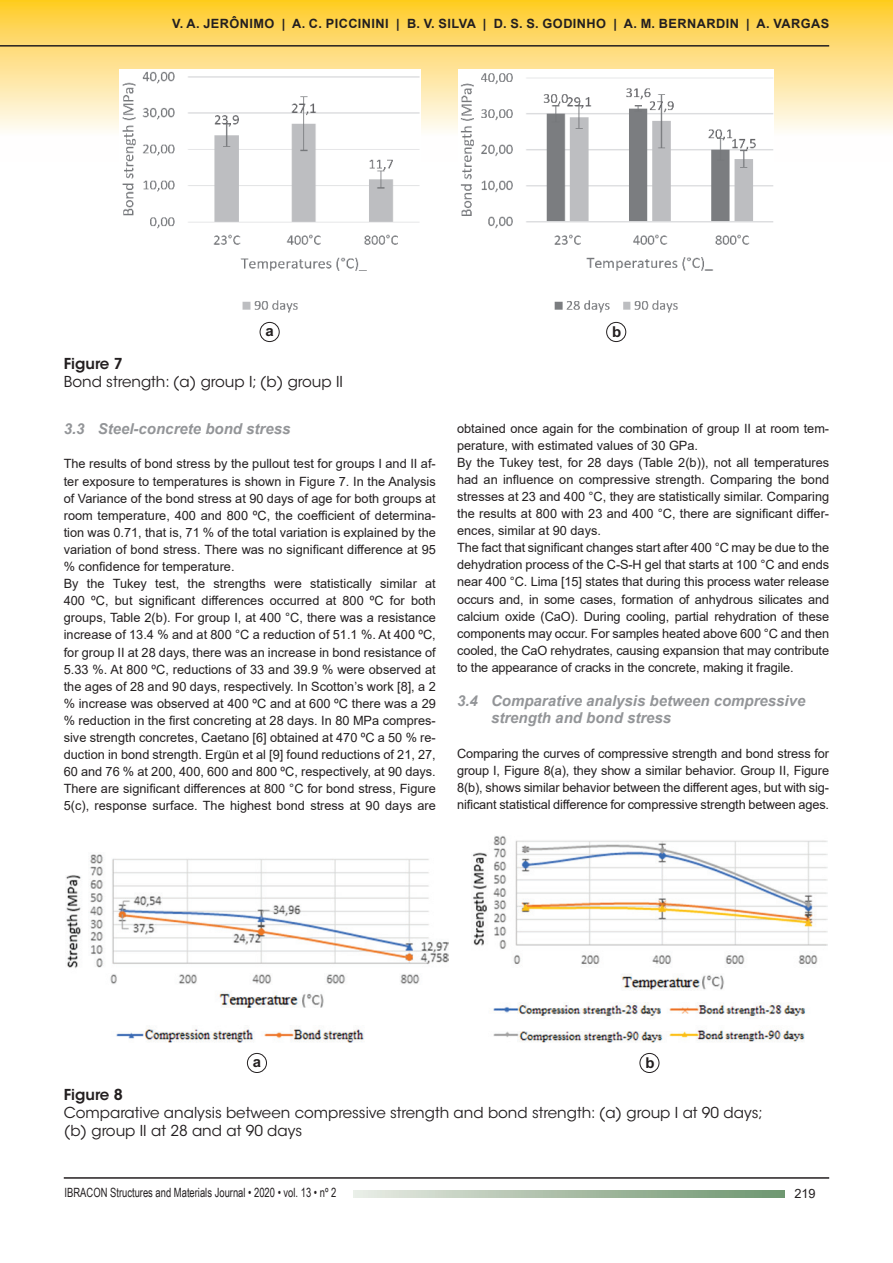
<style>
.page{position:relative;width:893px;height:1263px;background:#fff}
.page>*{position:absolute;margin:0;border:0;box-sizing:border-box;transform-origin:0 0}
.t1{font:15px/18px "ITC Avant Garde Std";color:#231f20}
.t2{font:italic 700 15px/17.1px "Arial";color:#939598}
.t3{font:600 15px "ITC Avant Garde Std";color:#231f20}
.t4{font:700 15px "Arial";color:#231f20}
.t5{font:12.75px/17.1px "Arial";color:#231f20}
.t6{font:700 12.75px "Arial";letter-spacing:.035em;color:#231f20}
.t7{font:12.75px "Arial Narrow";color:#231f20;scale:.9 1}
</style>
<div class="page">
<svg style="left:0;top:0;width:893px;height:131px;background:#fedc77"></svg>
<hr style="left:64px;top:1177px;width:765px;height:2px;background:#231f20">
<hr style="left:0;top:45px;width:829px;height:2px;background:#231f20">
<svg style="left:354px;top:1190px;width:430px;height:8px;background:#a9bea7"></svg>
<div style="left:260px;top:322px;width:20px;height:20px;border:1px solid #231f20;border-radius:50%"></div>
<div style="left:606px;top:322px;width:20px;height:20px;border:1px solid #231f20;border-radius:50%"></div>
<img style="left:459px;top:70px;width:315px;height:243px">
<img style="left:119px;top:70px;width:301px;height:243px">
<div style="left:247px;top:1053px;width:20px;height:20px;border:1px solid #231f20;border-radius:50%"></div>
<div style="left:639px;top:1053px;width:20px;height:20px;border:1px solid #231f20;border-radius:50%"></div>
<img style="left:66px;top:854px;width:383px;height:189px">
<img style="left:472px;top:836px;width:356px;height:207px">
<p class="t6" style="left:172px;top:15px;width:658px">V. A. JERÔNIMO | A. C. PICCININI | B. V. SILVA | D. S. S. GODINHO | A. M. BERNARDIN | A. VARGAS</p>
<p class="t4" style="left:265px;top:320px;width:10px">a</p>
<p class="t4" style="left:612px;top:321px;width:11px">b</p>
<p class="t3" style="left:64px;top:354px;width:61px">Figure 7</p>
<p class="t1" style="left:64px;top:373px;width:281px">Bond strength: (a) group I; (b) group II</p>
<p class="t2" style="left:64px;top:421px;width:228px">3.3 Steel-concrete bond stress</p>
<p class="t5" style="left:64px;top:455px;width:374px">The results of bond stress by the pullout test for groups I and II af&shy;ter exposure to temperatures is shown in Figure 7. In the Analysis of Variance of the bond stress at 90 days of age for both groups at room temperature, 400 and 800 ºC, the coefficient of determina&shy;tion was 0.71, that is, 71 % of the total variation is explained by the variation of bond stress. There was no significant difference at 95 % confidence for temperature.<br>By the Tukey test, the strengths were statistically similar at 400 ºC, but significant differences occurred at 800 ºC for both groups, Table 2(b). For group I, at 400 °C, there was a resistance increase of 13.4 % and at 800 °C a reduction of 51.1 %. At 400 ºC, for group II at 28 days, there was an increase in bond resistance of 5.33 %. At 800 ºC, reductions of 33 and 39.9 % were observed at the ages of 28 and 90 days, respectively. In Scotton’s work [8], a 2 % increase was observed at 400 ºC and at 600 ºC there was a 29 % reduction in the first concreting at 28 days. In 80 MPa compres&shy;sive strength concretes, Caetano [6] obtained at 470 ºC a 50 % re&shy;duction in bond strength. Ergün et al [9] found reductions of 21, 27, 60 and 76 % at 200, 400, 600 and 800 ºC, respectively, at 90 days.<br>There are significant differences at 800 °C for bond stress, Figure 5(c), response surface. The highest bond stress at 90 days are</p>
<p class="t5" style="left:457px;top:419px;width:374px">obtained once again for the combination of group II at room tem&shy;perature, with estimated values of 30 GPa.<br>By the Tukey test, for 28 days (Table 2(b)), not all temperatures had an influence on compressive strength. Comparing the bond stresses at 23 and 400 °C, they are statistically similar. Comparing the results at 800 with 23 and 400 °C, there are significant differ&shy;ences, similar at 90 days.<br>The fact that significant changes start after 400 °C may be due to the dehydration process of the C-S-H gel that starts at 100 °C and ends near 400 °C. Lima [15] states that during this process water release occurs and, in some cases, formation of anhydrous silicates and calcium oxide (CaO). During cooling, partial rehydration of these components may occur. For samples heated above 600 °C and then cooled, the CaO rehydrates, causing expansion that may contribute to the appearance of cracks in the concrete, making it fragile.</p>
<p class="t2" style="left:491px;top:693px;width:316px;text-indent:-34px">3.4 Comparative analysis between compressive strength and bond stress</p>
<p class="t5" style="left:457px;top:744px;width:374px;text-align:justify">Comparing the curves of compressive strength and bond stress for group I, Figure 8(a), they show a similar behavior. Group II, Figure 8(b), shows similar behavior between the different ages, but with sig&shy;nificant statistical difference for compressive strength between ages.</p>
<p class="t4" style="left:253px;top:1051px;width:10px">a</p>
<p class="t4" style="left:646px;top:1052px;width:11px">b</p>
<p class="t3" style="left:64px;top:1085px;width:61px">Figure 8</p>
<p class="t1" style="left:64px;top:1103px;width:700px">Comparative analysis between compressive strength and bond strength: (a) group I at 90 days; (b) group II at 28 and at 90 days</p>
<p class="t7" style="left:65px;top:1183px;width:303px">IBRACON Structures and Materials Journal • 2020 • vol. 13 • nº 2</p>
<p class="t5" style="left:794px;top:1185px;width:23px">219</p>
</div>
